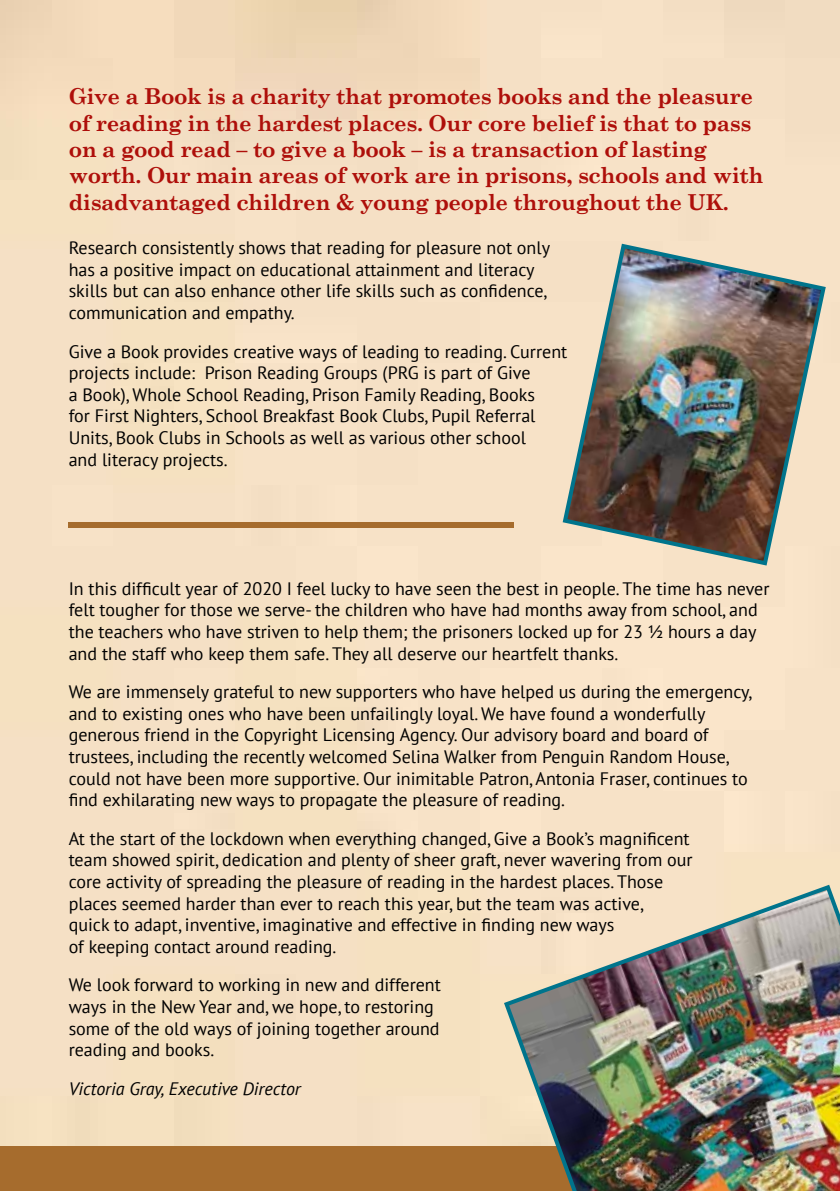
<style>
.page{position:relative;width:840px;height:1191px;background:#fff}
.page>*{position:absolute;margin:0;border:0;box-sizing:border-box;transform-origin:0 0}
.t1{font:700 22px/26.4px "Century Schoolbook";letter-spacing:-.02em;color:#ae0f0a}
.t2{font:18px/21.6px "PT Sans";color:#000}
.t3{font:italic 18px "PT Sans";color:#000}
</style>
<div class="page">
<div style="left:0;top:0;width:839px;height:1146px;background:#f5e1c5"></div>
<img style="left:560px;top:241px;width:267px;height:327px">
<div style="left:0;top:1146px;width:839px;height:45px;background:#a66c2d"></div>
<img style="left:501px;top:882px;width:338px;height:309px">
<div style="left:69px;top:522px;width:445px;height:5px;background:#a66c2d"></div>
<p class="t1" style="left:69px;top:83px;width:696px">Give a Book is a charity that promotes books and the pleasure of reading in the hardest places. Our core belief is that to pass on a good read – to give a book – is a transaction of lasting worth. Our main areas of work are in prisons, schools and with disadvantaged children &amp; young people throughout the UK.</p>
<p class="t2" style="left:69px;top:237px;width:482px">Research consistently shows that reading for pleasure not only has a positive impact on educational attainment and literacy skills but can also enhance other life skills such as confidence, communication and empathy.</p>
<p class="t2" style="left:69px;top:340px;width:500px">Give a Book provides creative ways of leading to reading. Current projects include: Prison Reading Groups (PRG is part of Give<br>a Book), Whole School Reading, Prison Family Reading, Books<br>for First Nighters, School Breakfast Book Clubs, Pupil Referral Units, Book Clubs in Schools as well as various other school<br>and literacy projects.</p>
<p class="t2" style="left:69px;top:577px;width:702px">In this difficult year of 2020 I feel lucky to have seen the best in people. The time has never felt tougher for those we serve- the children who have had months away from school, and the teachers who have striven to help them; the prisoners locked up for 23 ½ hours a day and the staff who keep them safe. They all deserve our heartfelt thanks.</p>
<p class="t2" style="left:69px;top:680px;width:684px">We are immensely grateful to new supporters who have helped us during the emergency, and to existing ones who have been unfailingly loyal. We have found a wonderfully generous friend in the Copyright Licensing Agency. Our advisory board and board of trustees, including the recently welcomed Selina Walker from Penguin Random House, could not have been more supportive. Our inimitable Patron, Antonia Fraser, continues to find exhilarating new ways to propagate the pleasure of reading.</p>
<p class="t2" style="left:69px;top:827px;width:625px">At the start of the lockdown when everything changed, Give a Book’s magnificent team showed spirit, dedication and plenty of sheer graft, never wavering from our core activity of spreading the pleasure of reading in the hardest places. Those places seemed harder than ever to reach this year, but the team was active,<br>quick to adapt, inventive, imaginative and effective in finding new ways<br>of keeping contact around reading.</p>
<p class="t2" style="left:69px;top:974px;width:373px">We look forward to working in new and different ways in the New Year and, we hope, to restoring some of the old ways of joining together around reading and books.</p>
<p class="t3" style="left:69px;top:1077px;width:233px">Victoria Gray, Executive Director</p>
</div>
